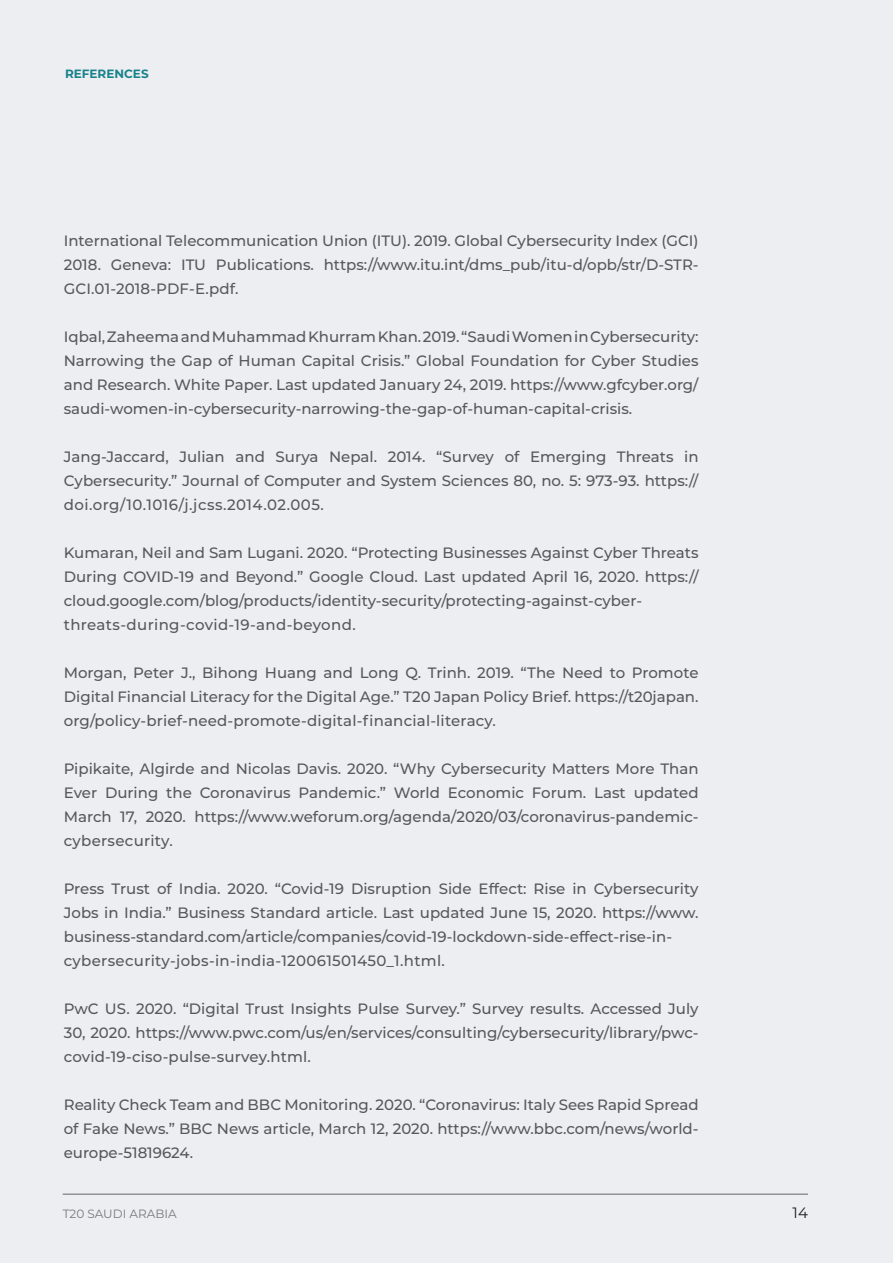
<style>
.page{position:relative;width:893px;height:1263px;background:#eceef1}
.page>*{position:absolute;margin:0;border:0;box-sizing:border-box;transform-origin:0 0}
.BULLETS{font:500 15px/24px "Montserrat";color:#57585a;text-align:justify}
.t1{font:15px "Montserrat";color:#231f20}
.t2{font:12px "Montserrat";color:#808285}
.t3{font:700 12px "Montserrat";color:#1a828c}
</style>
<div class="page">
<p class="t3" style="left:65px;top:65px;width:85px">REFERENCES</p>
<p class="BULLETS" style="left:64px;top:228px;width:636px">International Telecommunication Union (ITU). 2019. Global Cybersecurity Index (GCI)<br>2018. Geneva: ITU Publications. https://www.itu.int/dms_pub/itu-d/opb/str/D-STR-GCI.01-2018-PDF-E.pdf.</p>
<p class="BULLETS" style="left:64px;top:324px;width:636px">Iqbal, Zaheema and Muhammad Khurram Khan. 2019. “Saudi Women in Cybersecurity:<br>Narrowing the Gap of Human Capital Crisis.” Global Foundation for Cyber Studies and Research. White Paper. Last updated January 24, 2019. https://www.gfcyber.org/ saudi-women-in-cybersecurity-narrowing-the-gap-of-human-capital-crisis.</p>
<p class="BULLETS" style="left:64px;top:444px;width:636px">Jang-Jaccard, Julian and Surya Nepal. 2014. “Survey of Emerging Threats in Cybersecurity.” Journal of Computer and System Sciences 80, no. 5: 973-93. https:// doi.org/10.1016/j.jcss.2014.02.005.</p>
<p class="BULLETS" style="left:64px;top:540px;width:636px;text-align:left">Kumaran, Neil and Sam Lugani. 2020. “Protecting Businesses Against Cyber Threats During COVID-19 and Beyond.” Google Cloud. Last updated April 16, 2020. https:// cloud.google.com/blog/products/identity-security/protecting-against-cyber&shy;threats-during-covid-19-and-beyond.</p>
<p class="BULLETS" style="left:64px;top:660px;width:636px">Morgan, Peter J., Bihong Huang and Long Q. Trinh. 2019. “The Need to Promote Digital Financial Literacy for the Digital Age.” T20 Japan Policy Brief. https://t20japan. org/policy-brief-need-promote-digital-financial-literacy.</p>
<p class="BULLETS" style="left:64px;top:756px;width:636px">Pipikaite, Algirde and Nicolas Davis. 2020. “Why Cybersecurity Matters More Than Ever During the Coronavirus Pandemic.” World Economic Forum. Last updated March 17, 2020. https://www.weforum.org/agenda/2020/03/coronavirus-pandemic&shy;cybersecurity.</p>
<p class="BULLETS" style="left:64px;top:876px;width:636px;text-align:left">Press Trust of India. 2020. “Covid-19 Disruption Side Effect: Rise in Cybersecurity Jobs in India.” Business Standard article. Last updated June 15, 2020. https://www. business-standard.com/article/companies/covid-19-lockdown-side-effect-rise-in&shy;cybersecurity-jobs-in-india-120061501450_1.html.</p>
<p class="BULLETS" style="left:64px;top:996px;width:636px">PwC US. 2020. “Digital Trust Insights Pulse Survey.” Survey results. Accessed July 30, 2020. https://www.pwc.com/us/en/services/consulting/cybersecurity/library/pwc&shy;covid-19-ciso-pulse-survey.html.</p>
<p class="BULLETS" style="left:64px;top:1092px;width:636px">Reality Check Team and BBC Monitoring. 2020. “Coronavirus: Italy Sees Rapid Spread of Fake News.” BBC News article, March 12, 2020. https://www.bbc.com/news/world&shy;europe-51819624.</p>
<p class="t2" style="left:63px;top:1205px;width:115px">T20 SAUDI ARABIA</p>
<p class="t1" style="left:793px;top:1202px;width:17px">14</p>
</div>
